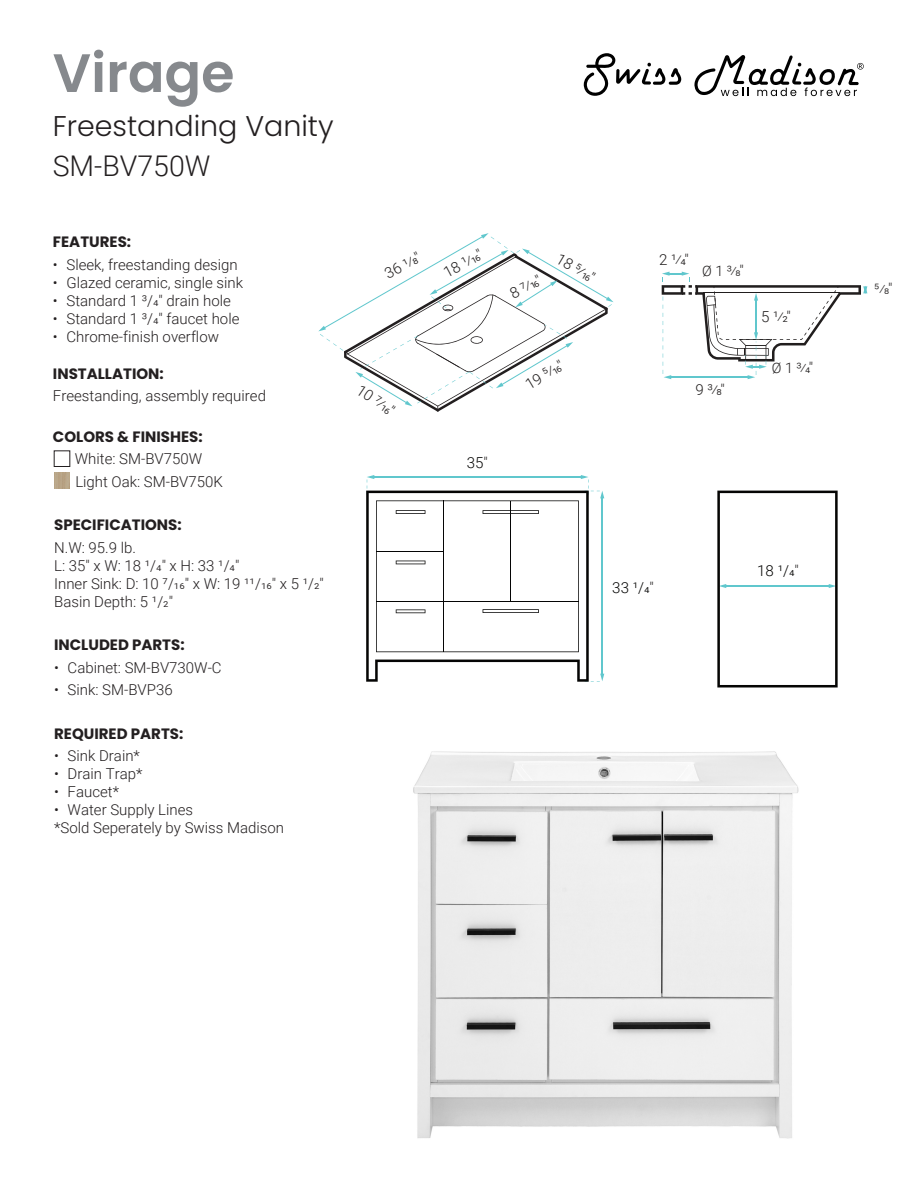
<style>
.page{position:relative;width:918px;height:1188px;background:#fff}
.page>*{position:absolute;margin:0;border:0;box-sizing:border-box;transform-origin:0 0}
.t1{font:600 54px "Poppins";color:#86898d}
.t2{font:300 28.5px "Poppins";color:#231f20}
.t3{font:300 28.5px "Roboto";color:#231f20}
.t4{font:300 15.15px "Roboto";color:#211e1e}
.t5{font:300 15.15px "Roboto";color:#050504}
.t6{font:300 15px/18px "Roboto";color:#231f20}
.t7{font:700 15px "Poppins";color:#231f20}
.t8{font:300 14.4px "Roboto";color:#211e1e}
.s1{color:#211e1e}
.s2{font-size:15.15px}
</style>
<div class="page">
<div style="left:54px;top:451px;width:16px;height:16px;border:1px solid #231f20"></div>
<svg style="left:584px;top:53px;width:97px;height:43px"></svg>
<svg style="left:694px;top:55px;width:170px;height:41px"></svg>
<img style="left:413px;top:751px;width:386px;height:388px">
<img style="left:54px;top:473px;width:16px;height:15px">
<svg style="left:717px;top:491px;width:121px;height:196px"></svg>
<svg style="left:366px;top:475px;width:238px;height:207px"></svg>
<svg style="left:662px;top:272px;width:205px;height:107px"></svg>
<svg style="left:318px;top:233px;width:295px;height:179px"></svg>
<h1 class="t1" style="left:53px;top:42px;width:183px">Virage</h1>
<h2 class="t2" style="left:53px;top:110px;width:282px">Freestanding Vanity</h2>
<h2 class="t3" style="left:53px;top:146px;width:159px">SM-BV750W</h2>
<p class="t7" style="left:53px;top:233px;width:80px">FEATURES:</p>
<p class="t6" style="left:53px;top:255px;width:186px">• Sleek, freestanding design</p>
<p class="t6" style="left:53px;top:273px;width:192px">• Glazed ceramic, single sink</p>
<p class="t6" style="left:53px;top:291px;width:179px">• Standard 1 ³/4" drain hole</p>
<p class="t6" style="left:53px;top:309px;width:188px">• Standard 1 ³/4" faucet hole</p>
<p class="t6" style="left:53px;top:327px;width:168px">• Chrome-finish overflow</p>
<p class="t7" style="left:53px;top:365px;width:112px">INSTALLATION:</p>
<p class="t6" style="left:53px;top:386px;width:215px">Freestanding, assembly required</p>
<p class="t7" style="left:53px;top:428px;width:151px">COLORS &amp; FINISHES:</p>
<p class="t6" style="left:75px;top:447px;width:150px;line-height:22.5px">White: SM-BV750W<br>Light Oak: SM-BV750K</p>
<p class="t7" style="left:54px;top:516px;width:129px">SPECIFICATIONS:</p>
<p class="t6" style="left:54px;top:538px;width:271px">N.W: 95.9 lb.<br>L: 35" x W: 18 ¹/4" x H: 33 ¹/4"<br>Inner Sink: D: 10 7/16" x W: 19 ¹¹/16" x 5 ¹/2"<br>Basin Depth: 5 ¹/2"</p>
<p class="t7" style="left:54px;top:636px;width:132px">INCLUDED PARTS:</p>
<p class="t6" style="left:54px;top:658px;width:169px">• Cabinet: SM-BV730W-C</p>
<p class="t6" style="left:54px;top:681px;width:120px">• Sink: SM-BVP36</p>
<p class="t7" style="left:54px;top:725px;width:131px">REQUIRED PARTS:</p>
<p class="t6" style="left:54px;top:746px;width:87px">• Sink Drain*</p>
<p class="t6" style="left:54px;top:764px;width:90px">• Drain Trap*</p>
<p class="t6" style="left:54px;top:782px;width:66px">• Faucet*</p>
<p class="t6" style="left:54px;top:800px;width:231px">• Water Supply Lines<br>*Sold Seperately by Swiss Madison</p>
<p class="t4" style="left:381px;top:265px;width:39px;rotate:-28deg">36 ¹⁄8"</p>
<p class="t4" style="left:440px;top:264px;width:43px;rotate:-28deg">18 ¹⁄16"</p>
<p class="t4" style="left:506px;top:285px;width:35px;rotate:-28deg">8 7⁄16"</p>
<p class="t4" style="left:563px;top:248px;width:43px;rotate:31deg">18 5⁄16"</p>
<p class="t4" style="left:364px;top:380px;width:43px;rotate:34deg">10 7⁄16"</p>
<p class="t5" style="left:467px;top:452px;width:23px">35<span class="s1">"</span></p>
<p class="t4" style="left:521px;top:376px;width:43px;rotate:-31deg">19 5⁄16"</p>
<p class="t4" style="left:659px;top:249px;width:31px">2 ¹⁄4"</p>
<p class="t8" style="left:702px;top:261px;width:43px">Ø 1 ³⁄8<span class="s2">"</span></p>
<p class="t4" style="left:695px;top:379px;width:31px">9 ³⁄8"</p>
<p class="t4" style="left:761px;top:306px;width:31px">5 ¹⁄2"</p>
<p class="t8" style="left:772px;top:357px;width:43px">Ø 1 ³⁄4<span class="s2">"</span></p>
<p class="t5" style="left:612px;top:577px;width:43px">33 ¹/4<span class="s1">"</span></p>
<p class="t5" style="left:757px;top:560px;width:43px">18 ¹/4<span class="s1">"</span></p>
<p class="t8" style="left:874px;top:279px;width:20px">5⁄8<span class="s2">"</span></p>
</div>
